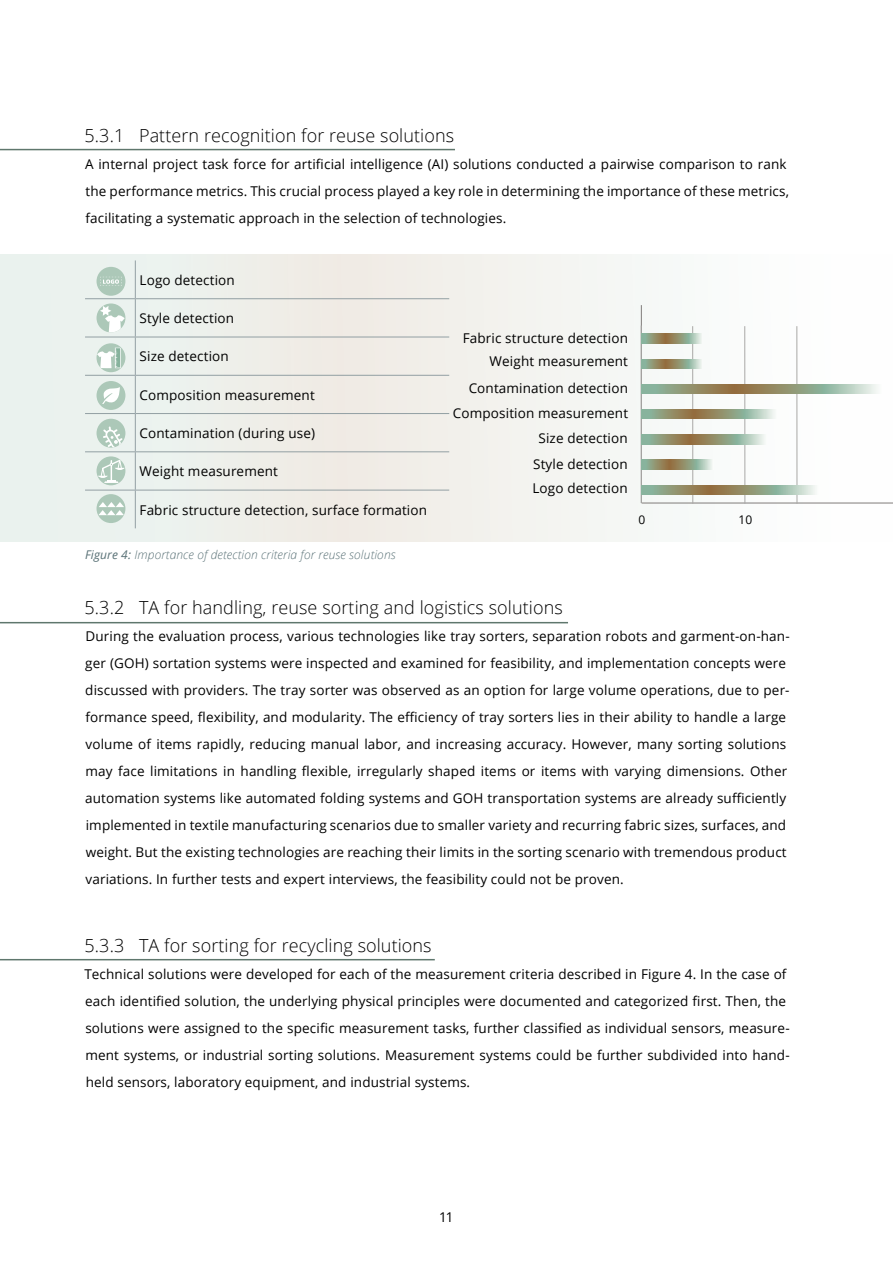
<style>
.page{position:relative;width:893px;height:1263px;background:#fff}
.page>*{position:absolute;margin:0;border:0;box-sizing:border-box;transform-origin:0 0}
.t1{font:300 18px "Open Sans";letter-spacing:.005em;color:#000}
.t2{font:13.5px/27px "Open Sans";letter-spacing:.01em;color:#000}
.t3{font:italic 300 12px "Open Sans";letter-spacing:.01em;color:#5a7277}
.t4{font:12px "Open Sans";color:#000}
.s1{font-weight:400}
</style>
<div class="page">
<div style="left:0;top:254px;width:893px;height:287px;background:linear-gradient(to right,#e8ece6,#fcfaf9)"></div>
<hr style="left:0;top:149px;width:455px;height:1px;background:#5f776d">
<hr style="left:0;top:622px;width:568px;height:1px;background:#5f776d">
<hr style="left:0;top:959px;width:435px;height:1px;background:#5f776d">
<hr style="left:135px;top:260px;width:1px;height:38px;background:#929fa3">
<hr style="left:135px;top:299px;width:1px;height:38px;background:#929fa3">
<hr style="left:135px;top:337px;width:1px;height:38px;background:#929fa3">
<hr style="left:135px;top:376px;width:1px;height:37px;background:#929fa3">
<hr style="left:135px;top:414px;width:1px;height:37px;background:#929fa3">
<hr style="left:135px;top:452px;width:1px;height:38px;background:#929fa3">
<hr style="left:135px;top:490px;width:1px;height:38px;background:#929fa3">
<hr style="left:85px;top:298px;width:50px;height:1px;background:#929fa3">
<hr style="left:135px;top:298px;width:314px;height:1px;background:#929fa3">
<hr style="left:85px;top:337px;width:50px;height:1px;background:#929fa3">
<hr style="left:135px;top:337px;width:314px;height:1px;background:#929fa3">
<hr style="left:85px;top:375px;width:50px;height:1px;background:#929fa3">
<hr style="left:135px;top:375px;width:314px;height:1px;background:#929fa3">
<hr style="left:85px;top:413px;width:50px;height:1px;background:#929fa3">
<hr style="left:135px;top:413px;width:314px;height:1px;background:#929fa3">
<hr style="left:85px;top:451px;width:50px;height:1px;background:#929fa3">
<hr style="left:135px;top:451px;width:314px;height:1px;background:#929fa3">
<hr style="left:85px;top:490px;width:50px;height:1px;background:#929fa3">
<hr style="left:135px;top:490px;width:314px;height:1px;background:#929fa3">
<div style="left:97px;top:494px;width:28px;height:29px;background:#acc8b8;border-radius:50%"></div>
<svg style="left:99px;top:502px;width:25px;height:13px"></svg>
<div style="left:97px;top:456px;width:28px;height:29px;background:#acc8b8;border-radius:50%"></div>
<svg style="left:98px;top:456px;width:27px;height:27px"></svg>
<div style="left:97px;top:419px;width:28px;height:29px;background:#acc8b8;border-radius:50%"></div>
<svg style="left:103px;top:426px;width:21px;height:22px"></svg>
<div style="left:97px;top:303px;width:28px;height:29px;background:#acc8b8;border-radius:50%"></div>
<svg style="left:100px;top:306px;width:25px;height:26px"></svg>
<div style="left:97px;top:343px;width:28px;height:29px;background:#acc8b8;border-radius:50%"></div>
<svg style="left:97px;top:347px;width:24px;height:21px"></svg>
<div style="left:97px;top:381px;width:28px;height:29px;background:#acc8b8;border-radius:50%"></div>
<svg style="left:102px;top:387px;width:18px;height:17px"></svg>
<div style="left:97px;top:267px;width:28px;height:29px;background:#acc8b8;border-radius:50%"></div>
<svg style="left:100px;top:277px;width:22px;height:9px"></svg>
<hr style="left:641px;top:305px;width:1px;height:198px;background:#807c7a">
<hr style="left:642px;top:503px;width:251px;height:1px;background:#807c7a">
<hr style="left:641px;top:325px;width:1px;height:178px;background:#a9a8a6">
<hr style="left:692px;top:326px;width:1px;height:178px;background:#a9a8a6">
<hr style="left:744px;top:326px;width:1px;height:178px;background:#a9a8a6">
<hr style="left:797px;top:326px;width:1px;height:178px;background:#a9a8a6">
<svg style="left:641px;top:334px;width:62px;height:9px"></svg>
<svg style="left:641px;top:384px;width:240px;height:10px;background:#9ca183"></svg>
<svg style="left:641px;top:409px;width:136px;height:10px"></svg>
<svg style="left:641px;top:435px;width:125px;height:9px"></svg>
<svg style="left:641px;top:460px;width:72px;height:9px"></svg>
<svg style="left:641px;top:485px;width:177px;height:10px;background:#9ca183"></svg>
<svg style="left:641px;top:359px;width:62px;height:9px"></svg>
<h1 class="t1" style="left:85px;top:123px;width:371px">5.3.1 Pattern recognition for reuse solutions</h1>
<p class="t2" style="left:85px;top:150px;width:705px">A internal project task force for artificial intelligence (AI) solutions conducted a pairwise comparison to rank the performance metrics. This crucial process played a key role in determining the importance of these metrics, facilitating a systematic approach in the selection of technologies.</p>
<p class="t2" style="left:140px;top:266px;width:97px">Logo detection</p>
<p class="t2" style="left:140px;top:304px;width:96px">Style detection</p>
<p class="t2" style="left:140px;top:343px;width:91px">Size detection</p>
<p class="t2" style="left:140px;top:381px;width:177px">Composition measurement</p>
<p class="t2" style="left:140px;top:419px;width:177px">Contamination (during use)</p>
<p class="t2" style="left:140px;top:457px;width:140px">Weight measurement</p>
<p class="t2" style="left:140px;top:496px;width:289px">Fabric structure detection, surface formation</p>
<p class="t3" style="left:85px;top:546px;width:312px"><span class="s1">Figure 4:</span> Importance of detection criteria for reuse solutions</p>
<p class="t2" style="left:463px;top:327px;width:167px;line-height:22.4px;text-align:right">Fabric structure detection<br>Weight measurement</p>
<p class="t2" style="left:453px;top:376px;width:177px;line-height:24.3px;text-align:right">Contamination detection<br>Composition measurement</p>
<p class="t2" style="left:533px;top:425px;width:96px;line-height:26px;text-align:center">Size detection<br>Style detection</p>
<p class="t2" style="left:532px;top:474px;width:97px">Logo detection</p>
<p class="t4" style="left:638px;top:511px;width:8px">0</p>
<p class="t4" style="left:739px;top:511px;width:15px">10</p>
<h1 class="t1" style="left:85px;top:595px;width:480px">5.3.2 TA for handling, reuse sorting and logistics solutions</h1>
<p class="t2" style="left:85px;top:623px;width:706px">During the evaluation process, various technologies like tray sorters, separation robots and garment-on-han&shy;ger (GOH) sortation systems were inspected and examined for feasibility, and implementation concepts were discussed with providers. The tray sorter was observed as an option for large volume operations, due to per&shy;formance speed, flexibility, and modularity. The efficiency of tray sorters lies in their ability to handle a large volume of items rapidly, reducing manual labor, and increasing accuracy. However, many sorting solutions may face limitations in handling flexible, irregularly shaped items or items with varying dimensions. Other automation systems like automated folding systems and GOH transportation systems are already sufficiently implemented in textile manufacturing scenarios due to smaller variety and recurring fabric sizes, surfaces, and weight. But the existing technologies are reaching their limits in the sorting scenario with tremendous product variations. In further tests and expert interviews, the feasibility could not be proven.</p>
<h1 class="t1" style="left:85px;top:933px;width:349px">5.3.3 TA for sorting for recycling solutions</h1>
<p class="t2" style="left:84px;top:960px;width:707px">Technical solutions were developed for each of the measurement criteria described in Figure 4. In the case of each identified solution, the underlying physical principles were documented and categorized first. Then, the solutions were assigned to the specific measurement tasks, further classified as individual sensors, measure&shy;ment systems, or industrial sorting solutions. Measurement systems could be further subdivided into hand&shy;held sensors, laboratory equipment, and industrial systems.</p>
<p class="t2" style="left:439px;top:1203px;width:16px">11</p>
</div>
